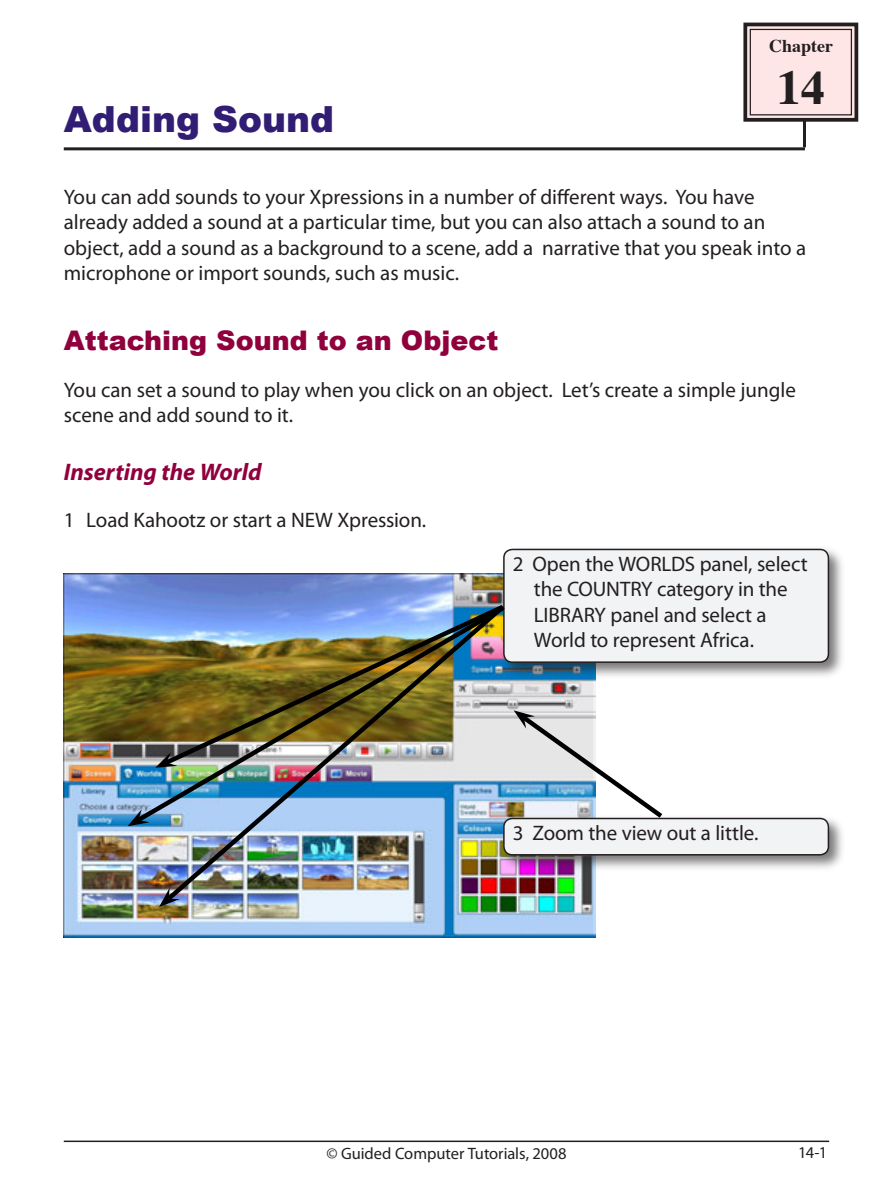
<style>
.page{position:relative;width:893px;height:1191px;background:#fff}
.page>*{position:absolute;margin:0;border:0;box-sizing:border-box;transform-origin:0 0}
.t1{font:700 48.3px "Times";color:#231f20}
.t2{font:900 36px "Arial";color:#311d73}
.t3{font:900 27px "Arial";color:#90003d}
.t4{font:italic 700 24px "Myriad Pro";color:#90003d}
.t5{font:21px/25.2px "Myriad Pro";color:#231f20}
.t6{font:700 18px "Times";color:#231f20}
.t7{font:16.5px "Myriad Pro";letter-spacing:-.005em;color:#231f20}
</style>
<div class="page">
<hr style="left:64px;top:1140px;width:765px;height:2px;background:#231f20">
<hr style="left:64px;top:147px;width:741px;height:3px;background:#231f20">
<hr style="left:803px;top:120px;width:3px;height:27px;background:#231f20">
<svg style="left:743px;top:22px;width:116px;height:100px;background:#ddc7c7"></svg>
<div style="left:750px;top:29px;width:102px;height:86px;border:1px solid #231f20"></div>
<img style="left:64px;top:573px;width:531px;height:364px">
<div style="left:499px;top:545px;width:348px;height:134px;background:#231f20;opacity:.6"></div>
<div style="left:504px;top:549px;width:324px;height:113px;background:#f2f3f4;border-radius:9px"></div>
<div style="left:503px;top:549px;width:326px;height:114px;border:2px solid #231f20;border-radius:9px"></div>
<img style="left:162px;top:600px;width:347px;height:305px">
<svg style="left:159px;top:887px;width:21px;height:20px"></svg>
<img style="left:132px;top:602px;width:377px;height:224px">
<svg style="left:128px;top:809px;width:21px;height:17px"></svg>
<img style="left:161px;top:601px;width:347px;height:167px">
<svg style="left:155px;top:752px;width:22px;height:15px"></svg>
<div style="left:499px;top:814px;width:346px;height:58px;background:#231f20;opacity:.6"></div>
<div style="left:504px;top:818px;width:324px;height:36px;background:#f2f3f4;border-radius:9px"></div>
<div style="left:503px;top:817px;width:326px;height:38px;border:2px solid #231f20;border-radius:9px"></div>
<svg style="left:514px;top:710px;width:153px;height:110px"></svg>
<h2 class="t2" style="left:64px;top:93px;width:272px">Adding Sound</h2>
<p class="t6" style="left:769px;top:29px;width:65px">Chapter</p>
<h1 class="t1" style="left:777px;top:41px;width:50px">14</h1>
<p class="t5" style="left:64px;top:184px;width:744px">You can add sounds to your Xpressions in a number of different ways. You have already added a sound at a particular time, but you can also attach a sound to an object, add a sound as a background to a scene, add a narrative that you speak into a microphone or import sounds, such as music.</p>
<p class="t3" style="left:64px;top:321px;width:436px">Attaching Sound to an Object</p>
<p class="t5" style="left:64px;top:376px;width:734px">You can set a sound to play when you click on an object. Let’s create a simple jungle scene and add sound to it.</p>
<p class="t4" style="left:64px;top:456px;width:199px">Inserting the World</p>
<p class="t5" style="left:64px;top:507px;width:364px">1 Load Kahootz or start a NEW Xpression.</p>
<p class="t5" style="left:534px;top:551px;width:275px;text-indent:-21px">2 Open the WORLDS panel, select the COUNTRY category in the<br>LIBRARY panel and select a<br>World to represent Africa.</p>
<p class="t5" style="left:513px;top:820px;width:247px">3 Zoom the view out a little.</p>
<p class="t7" style="left:326px;top:1143px;width:242px">© Guided Computer Tutorials, 2008</p>
<p class="t7" style="left:798px;top:1141px;width:30px">14-1</p>
</div>
